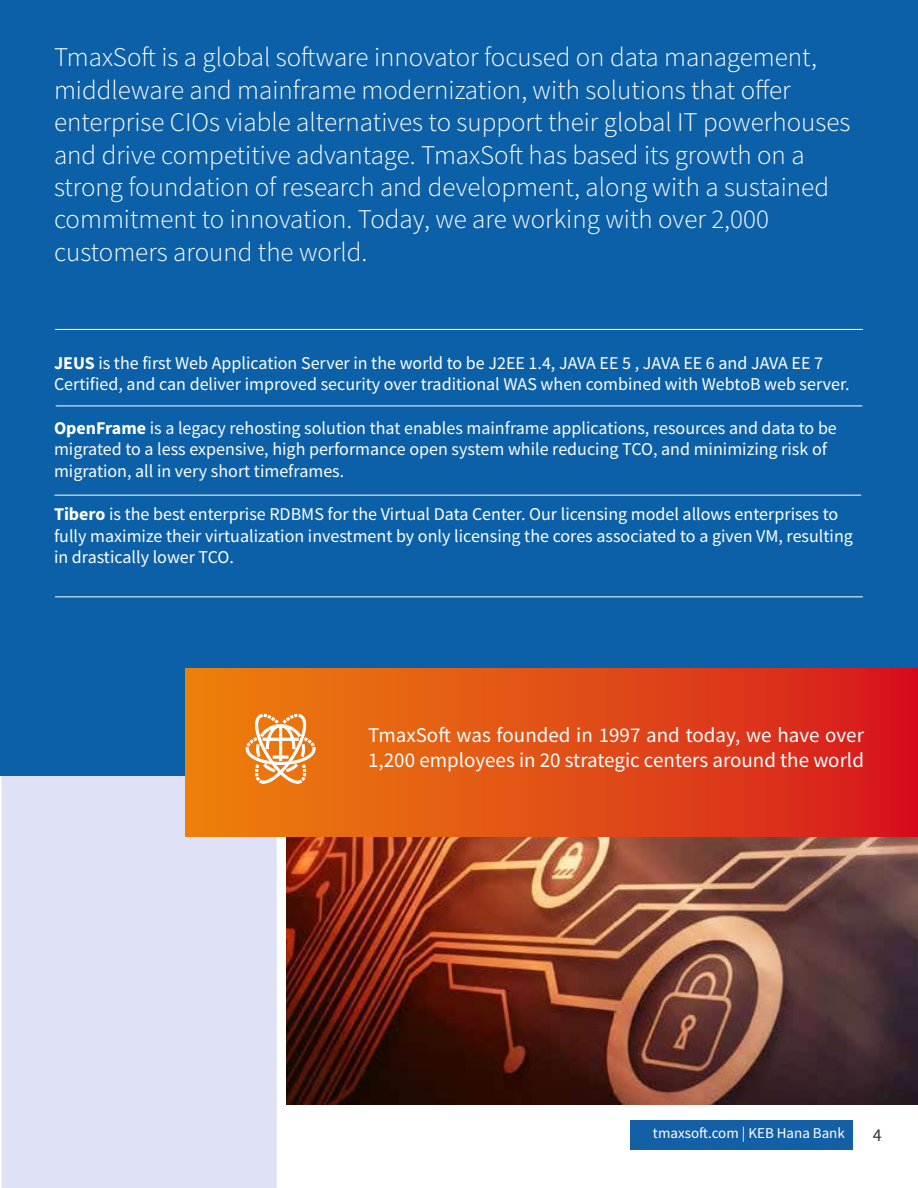
<style>
.page{position:relative;width:918px;height:1188px;background:#fff}
.page>*{position:absolute;margin:0;border:0;box-sizing:border-box;transform-origin:0 0}
.t1{font:300 27px/32.4px "Source Sans Pro";color:#fff}
.t2{font:21px/25.2px "Source Sans Pro";color:#fff}
.t3{font:18px/21.6px "Source Sans Pro";color:#fff}
.t4{font:15px "Source Sans Pro";color:#fff}
.s1{font-weight:700}
</style>
<div class="page">
<div style="left:1px;top:776px;width:277px;height:412px;background:#dfe1f6"></div>
<img style="left:287px;top:836px;width:631px;height:268px">
<div style="left:631px;top:1120px;width:231px;height:30px;background:#1460a7"></div>
<div style="left:854px;top:1115px;width:47px;height:38px;background:#fff"></div>
<div style="left:0;top:0;width:918px;height:776px;background:#0b60a7"></div>
<div style="left:186px;top:668px;width:732px;height:168px;background:linear-gradient(to right,#ed840c,#d7181f)"></div>
<svg style="left:245px;top:714px;width:71px;height:70px;background:#f1a360"></svg>
<hr style="left:55px;top:495px;width:806px;height:1px;background:#fff">
<hr style="left:56px;top:406px;width:806px;height:1px;background:#fff">
<hr style="left:55px;top:329px;width:808px;height:1px;background:#fff">
<hr style="left:55px;top:596px;width:808px;height:1px;background:#fff">
<p class="t1" style="left:54px;top:41px;width:798px">TmaxSoft is a global software innovator focused on data management, middleware and mainframe modernization, with solutions that offer enterprise CIOs viable alternatives to support their global IT powerhouses and drive competitive advantage. TmaxSoft has based its growth on a strong foundation of research and development, along with a sustained commitment to innovation. Today, we are working with over 2,000 customers around the world.</p>
<p class="t3" style="left:54px;top:352px;width:797px"><span class="s1">JEUS</span> is the first Web Application Server in the world to be J2EE 1.4, JAVA EE 5 , JAVA EE 6 and JAVA EE 7<br>Certified, and can deliver improved security over traditional WAS when combined with WebtoB web server.</p>
<p class="t3" style="left:54px;top:417px;width:784px"><span class="s1">OpenFrame</span> is a legacy rehosting solution that enables mainframe applications, resources and data to be migrated to a less expensive, high performance open system while reducing TCO, and minimizing risk of migration, all in very short timeframes.</p>
<p class="t3" style="left:54px;top:503px;width:801px"><span class="s1">Tibero</span> is the best enterprise RDBMS for the Virtual Data Center. Our licensing model allows enterprises to fully maximize their virtualization investment by only licensing the cores associated to a given VM, resulting in drastically lower TCO.</p>
<p class="t2" style="left:368px;top:722px;width:497px">TmaxSoft was founded in 1997 and today, we have over<br>1,200 employees in 20 strategic centers around the world</p>
<p class="t4" style="left:653px;top:1124px;width:193px">tmaxsoft.com | KEB Hana Bank</p>
</div>
